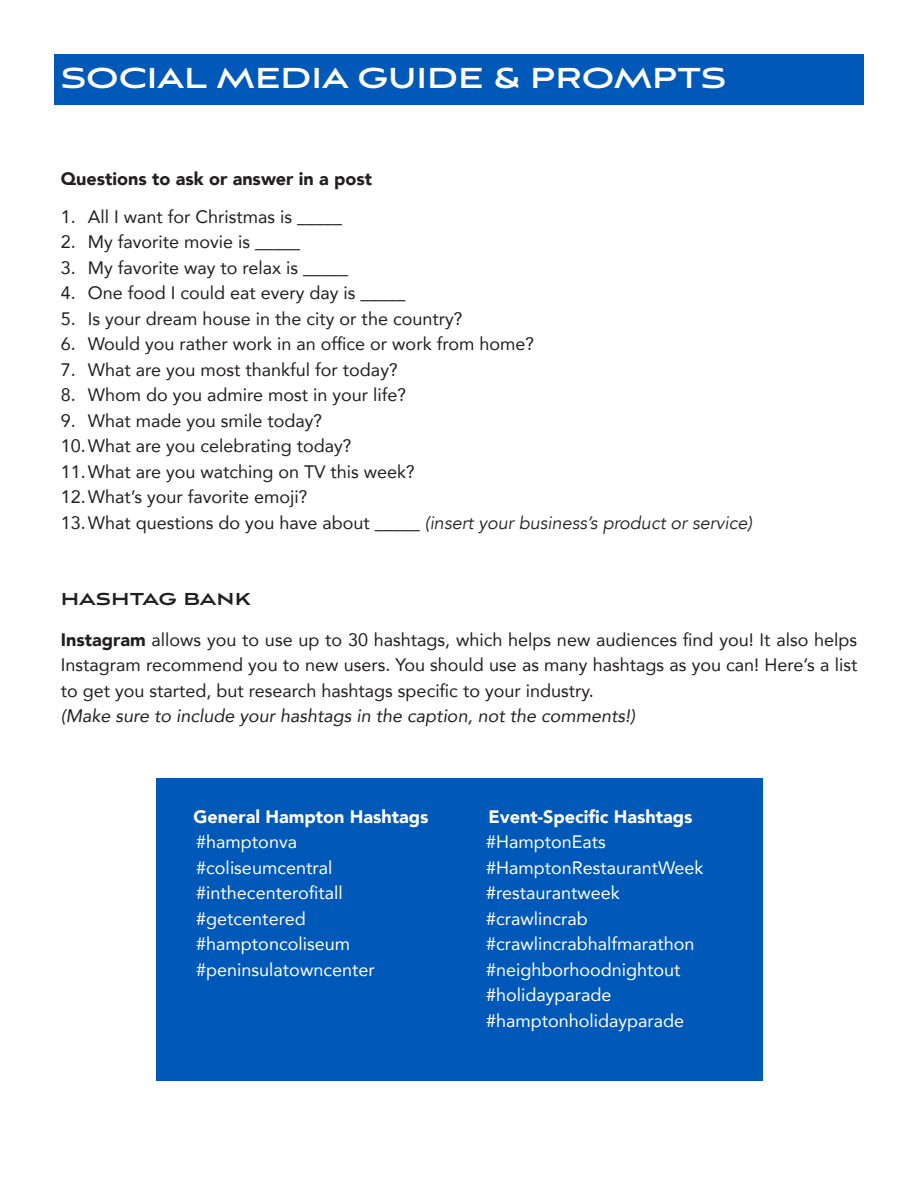
<style>
.page{position:relative;width:918px;height:1188px;background:#fff}
.page>*{position:absolute;margin:0;border:0;box-sizing:border-box;transform-origin:0 0}
.Headline{font:700 36px "Aviano Sans";color:#fff}
.SUB_HEAD{font:700 24px "Aviano Sans";color:#231f20}
.Paragraph_Style_1{font:18px/25.5px "Avenir";color:#231f20;text-align:justify}
.Paragraph_Style_1-2{font:18px "Avenir";color:#fff}
.t1{font:italic 18px "Avenir";color:#231f20}
.Paragraph_Style_1-3{font:italic 18px "Avenir";color:#231f20}
.Paragraph_Style_1-4{font:900 18px "Avenir";color:#fff}
.SUB_HEAD-2{font:900 18px "Avenir";color:#231f20}
.s1{font-style:normal}
.s2{font-weight:900}
</style>
<div class="page">
<div style="left:54px;top:54px;width:810px;height:51px;background:#0058b8"></div>
<div style="left:156px;top:778px;width:606px;height:303px;background:#0058b8"></div>
<p class="Headline" style="left:61px;top:60px;width:667px">SOCIAL MEDIA GUIDE &amp; PROMPTS</p>
<p class="SUB_HEAD-2" style="left:61px;top:164px;width:313px">Questions to ask or answer in a post</p>
<p class="Paragraph_Style_1" style="left:61px;top:203px;width:283px">1. All I want for Christmas is _____</p>
<p class="Paragraph_Style_1" style="left:61px;top:229px;width:241px">2. My favorite movie is _____</p>
<p class="Paragraph_Style_1" style="left:61px;top:254px;width:289px">3. My favorite way to relax is _____</p>
<p class="Paragraph_Style_1" style="left:61px;top:280px;width:346px">4. One food I could eat every day is _____</p>
<p class="Paragraph_Style_1" style="left:61px;top:305px;width:403px">5. Is your dream house in the city or the country?</p>
<p class="Paragraph_Style_1" style="left:61px;top:331px;width:475px">6. Would you rather work in an office or work from home?</p>
<p class="Paragraph_Style_1" style="left:61px;top:356px;width:338px">7. What are you most thankful for today?</p>
<p class="Paragraph_Style_1" style="left:61px;top:382px;width:347px">8. Whom do you admire most in your life?</p>
<p class="Paragraph_Style_1" style="left:61px;top:407px;width:263px">9. What made you smile today?</p>
<p class="Paragraph_Style_1" style="left:61px;top:433px;width:292px">10.What are you celebrating today?</p>
<p class="Paragraph_Style_1" style="left:61px;top:458px;width:356px">11.What are you watching on TV this week?</p>
<p class="Paragraph_Style_1" style="left:61px;top:484px;width:248px">12.What’s your favorite emoji?</p>
<p class="t1" style="left:61px;top:512px;width:693px"><span class="s1">13.What questions do you have about _____</span> (insert your business’s product or service)</p>
<p class="SUB_HEAD" style="left:61px;top:587px;width:191px">hashtag bank</p>
<p class="Paragraph_Style_1" style="left:61px;top:626px;width:798px"><span class="s2">Instagram</span> allows you to use up to 30 hashtags, which helps new audiences find you! It also helps Instagram recommend you to new users. You should use as many hashtags as you can! Here’s a list to get you started, but research hashtags specific to your industry.</p>
<p class="Paragraph_Style_1-3" style="left:61px;top:705px;width:576px">(Make sure to include your hashtags in the caption, not the comments!)</p>
<p class="Paragraph_Style_1-4" style="left:193px;top:801px;width:236px">General Hampton Hashtags</p>
<p class="Paragraph_Style_1-2" style="left:196px;top:828px;width:102px">#hamptonva</p>
<p class="Paragraph_Style_1-2" style="left:196px;top:853px;width:138px">#coliseumcentral</p>
<p class="Paragraph_Style_1-2" style="left:196px;top:879px;width:148px">#inthecenterofitall</p>
<p class="Paragraph_Style_1-2" style="left:196px;top:904px;width:111px">#getcentered</p>
<p class="Paragraph_Style_1-2" style="left:196px;top:930px;width:155px">#hamptoncoliseum</p>
<p class="Paragraph_Style_1-2" style="left:196px;top:955px;width:180px">#peninsulatowncenter</p>
<p class="Paragraph_Style_1-4" style="left:488px;top:801px;width:206px">Event-Specific Hashtags</p>
<p class="Paragraph_Style_1-2" style="left:486px;top:828px;width:121px">#HamptonEats</p>
<p class="Paragraph_Style_1-2" style="left:486px;top:853px;width:219px">#HamptonRestaurantWeek</p>
<p class="Paragraph_Style_1-2" style="left:486px;top:879px;width:135px">#restaurantweek</p>
<p class="Paragraph_Style_1-2" style="left:486px;top:904px;width:103px">#crawlincrab</p>
<p class="Paragraph_Style_1-2" style="left:486px;top:930px;width:210px">#crawlincrabhalfmarathon</p>
<p class="Paragraph_Style_1-2" style="left:486px;top:955px;width:196px">#neighborhoodnightout</p>
<p class="Paragraph_Style_1-2" style="left:486px;top:981px;width:127px">#holidayparade</p>
<p class="Paragraph_Style_1-2" style="left:486px;top:1006px;width:200px">#hamptonholidayparade</p>
</div>
